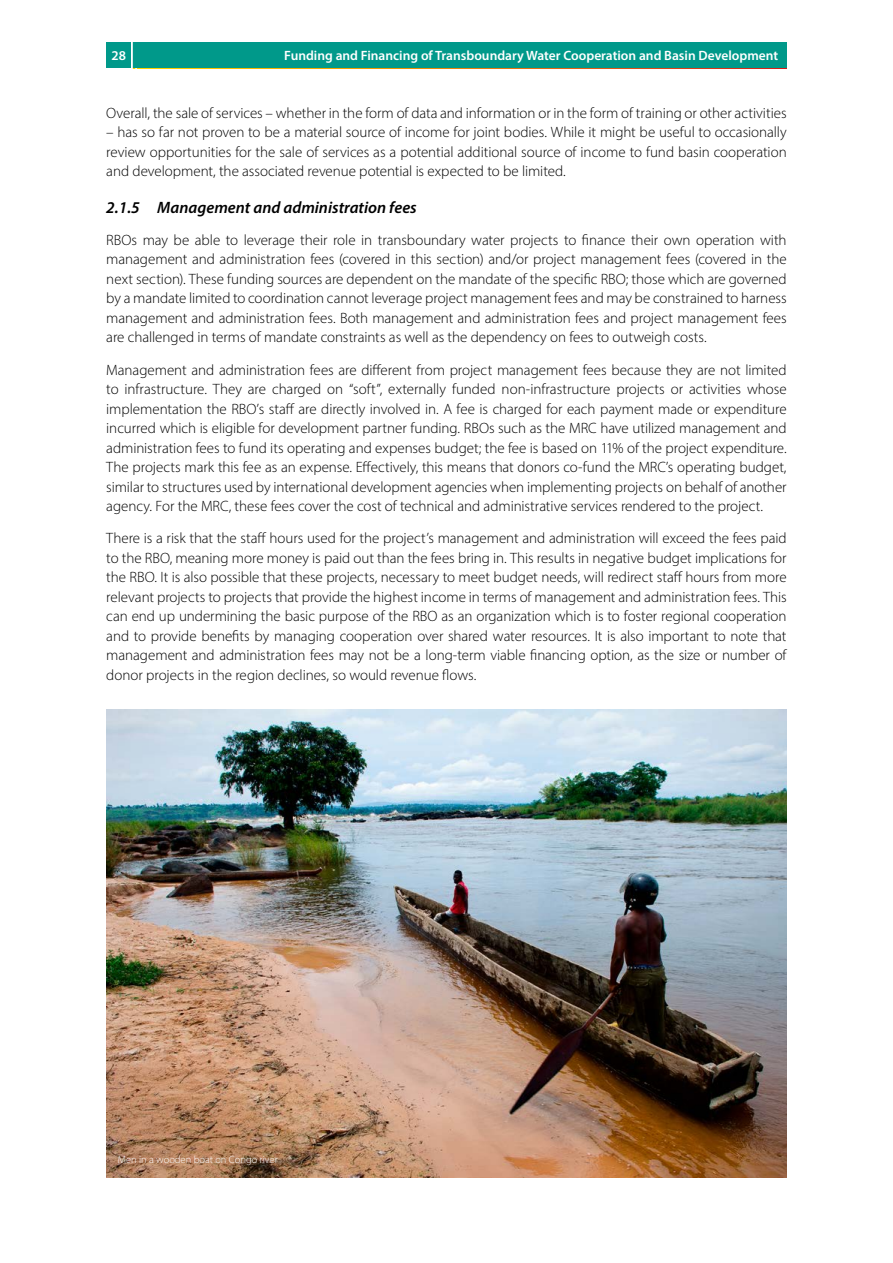
<style>
.page{position:relative;width:893px;height:1263px;background:#fff}
.page>*{position:absolute;margin:0;border:0;box-sizing:border-box;transform-origin:0 0}
.t1{font:italic 600 16.5px "Myriad Pro";color:#000}
.t2{font:300 15px/19.5px "Myriad Pro";letter-spacing:-.005em;color:#000;text-align:justify}
.t3{font:600 13.5px "Myriad Pro";color:#fff}
.t4{font:300 10.5px "Myriad Pro";color:#fff}
</style>
<div class="page">
<div style="left:106px;top:43px;width:681px;height:25px;background:#00998a"></div>
<hr style="left:131px;top:30px;width:2px;height:50px;background:#fff">
<img style="left:106px;top:709px;width:681px;height:469px">
<p class="t3" style="left:111px;top:47px;width:16px">28</p>
<p class="t3" style="left:284px;top:47px;width:495px">Funding and Financing of Transboundary Water Cooperation and Basin Development</p>
<p class="t2" style="left:106px;top:103px;width:682px">Overall, the sale of services – whether in the form of data and information or in the form of training or other activities</p>
<p class="t2" style="left:106px;top:122px;width:682px">– has so far not proven to be a material source of income for joint bodies. While it might be useful to occasionally review opportunities for the sale of services as a potential additional source of income to fund basin cooperation and development, the associated revenue potential is expected to be limited.</p>
<p class="t1" style="left:106px;top:197px;width:312px">2.1.5 Management and administration fees</p>
<p class="t2" style="left:106px;top:230px;width:682px">RBOs may be able to leverage their role in transboundary water projects to finance their own operation with management and administration fees (covered in this section) and/or project management fees (covered in the next section). These funding sources are dependent on the mandate of the specific RBO; those which are governed by a mandate limited to coordination cannot leverage project management fees and may be constrained to harness management and administration fees. Both management and administration fees and project management fees are challenged in terms of mandate constraints as well as the dependency on fees to outweigh costs.</p>
<p class="t2" style="left:106px;top:360px;width:682px">Management and administration fees are different from project management fees because they are not limited to infrastructure. They are charged on “soft”, externally funded non-infrastructure projects or activities whose implementation the RBO’s staff are directly involved in. A fee is charged for each payment made or expenditure incurred which is eligible for development partner funding. RBOs such as the MRC have utilized management and administration fees to fund its operating and expenses budget; the fee is based on 11% of the project expenditure.<br>The projects mark this fee as an expense. Effectively, this means that donors co-fund the MRC’s operating budget, similar to structures used by international development agencies when implementing projects on behalf of another agency. For the MRC, these fees cover the cost of technical and administrative services rendered to the project.</p>
<p class="t2" style="left:106px;top:528px;width:682px">There is a risk that the staff hours used for the project’s management and administration will exceed the fees paid to the RBO, meaning more money is paid out than the fees bring in. This results in negative budget implications for the RBO. It is also possible that these projects, necessary to meet budget needs, will redirect staff hours from more relevant projects to projects that provide the highest income in terms of management and administration fees. This can end up undermining the basic purpose of the RBO as an organization which is to foster regional cooperation and to provide benefits by managing cooperation over shared water resources. It is also important to note that management and administration fees may not be a long-term viable financing option, as the size or number of donor projects in the region declines, so would revenue flows.</p>
<p class="t4" style="left:118px;top:1153px;width:162px">Men in a wooden boat on Congo river</p>
</div>
